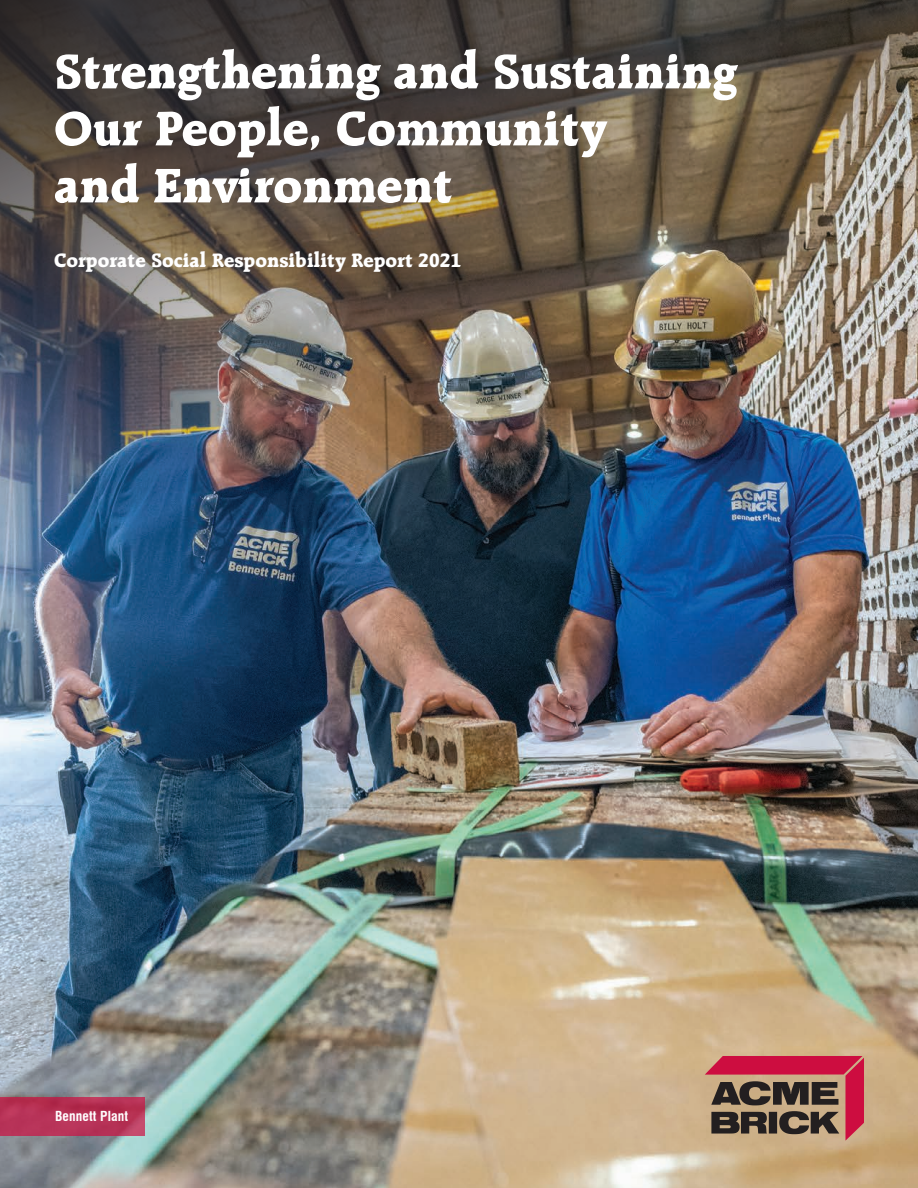
<style>
.page{position:relative;width:918px;height:1188px;background:#fff}
.page>*{position:absolute;margin:0;border:0;box-sizing:border-box;transform-origin:0 0}
.t1{font:800 52.5px/57px "Raleigh BT";color:#fff}
.t2{font:800 21px "Raleigh BT";color:#fff}
.t3{font:700 condensed 13.5px "Swiss 721 BT";letter-spacing:.01em;color:#fff}
</style>
<div class="page">
<img style="left:0;top:0;width:918px;height:1188px">
<svg style="left:0;top:1097px;width:145px;height:39px;background:#b63256"></svg>
<svg style="left:705px;top:1056px;width:159px;height:85px;background:#9a5755"></svg>
<p class="t1" style="left:54px;top:41px;width:684px">Strengthening and Sustaining<br>Our People, Community<br>and Environment</p>
<p class="t2" style="left:54px;top:247px;width:409px">Corporate Social Responsibility Report 2021</p>
<p class="t3" style="left:55px;top:1108px;width:75px">Bennett Plant</p>
</div>
